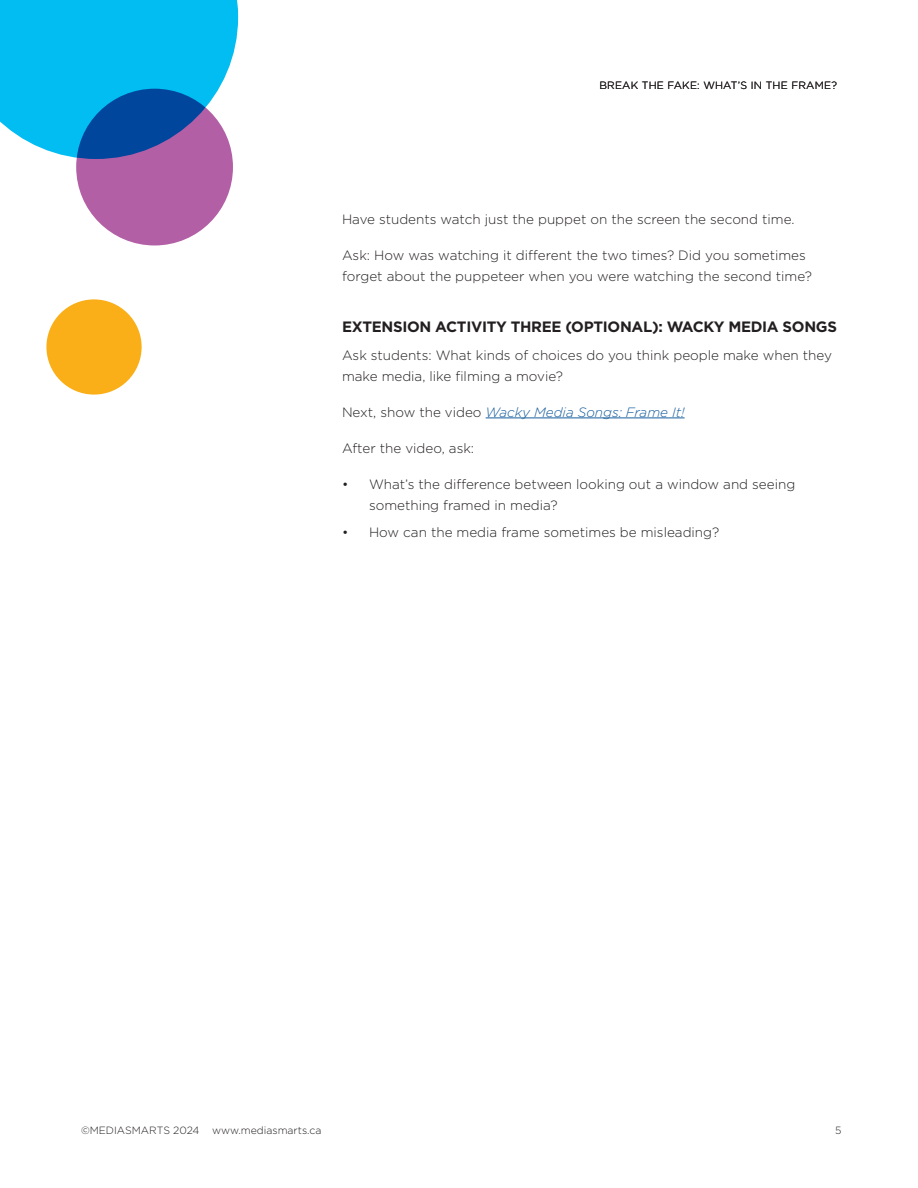
<style>
.page{position:relative;width:918px;height:1188px;background:#fff}
.page>*{position:absolute;margin:0;border:0;box-sizing:border-box;transform-origin:0 0}
.t1{font:700 15px "Gotham";letter-spacing:-.02em;color:#231f20}
.t2{font:300 13.5px/21px "Gotham";color:#231f20}
.t3{font:italic 300 13.5px "Gotham";color:#175d9e}
.t4{font:300 10.5px "Gotham";color:#231f20}
.t5{font:300 10.5px "Gotham";letter-spacing:.02em;color:#231f20}
.s1{font-style:normal;color:#231f20}
</style>
<div class="page">
<div style="left:76px;top:89px;width:157px;height:156px;background:#b35fa6;border-radius:50%"></div>
<svg style="left:0;top:0;width:238px;height:159px;background:#20a9e0"></svg>
<div style="left:46px;top:299px;width:96px;height:96px;background:#faaf18;border-radius:50%"></div>
<hr style="left:486px;top:418px;width:199px;height:1px;background:#175d9e">
<p class="t5" style="left:599px;top:78px;width:239px">BREAK THE FAKE: WHAT’S IN THE FRAME?</p>
<p class="t2" style="left:342px;top:208px;width:454px">Have students watch just the puppet on the screen the second time.</p>
<p class="t2" style="left:342px;top:244px;width:471px">Ask: How was watching it different the two times? Did you sometimes forget about the puppeteer when you were watching the second time?</p>
<p class="t1" style="left:342px;top:317px;width:497px">EXTENSION ACTIVITY THREE (OPTIONAL): WACKY MEDIA SONGS</p>
<p class="t2" style="left:342px;top:344px;width:492px">Ask students: What kinds of choices do you think people make when they make media, like filming a movie?</p>
<p class="t3" style="left:342px;top:403px;width:344px"><span class="s1">Next, show the video</span> Wacky Media Songs: Frame It!</p>
<p class="t2" style="left:342px;top:437px;width:134px">After the video, ask:</p>
<p class="t2" style="left:369px;top:473px;width:428px;text-indent:-27px">• What’s the difference between looking out a window and seeing something framed in media?</p>
<p class="t2" style="left:342px;top:522px;width:379px">• How can the media frame sometimes be misleading?</p>
<p class="t4" style="left:81px;top:1123px;width:242px">©MEDIASMARTS 2024 www.mediasmarts.ca</p>
<p class="t4" style="left:835px;top:1123px;width:8px">5</p>
</div>
